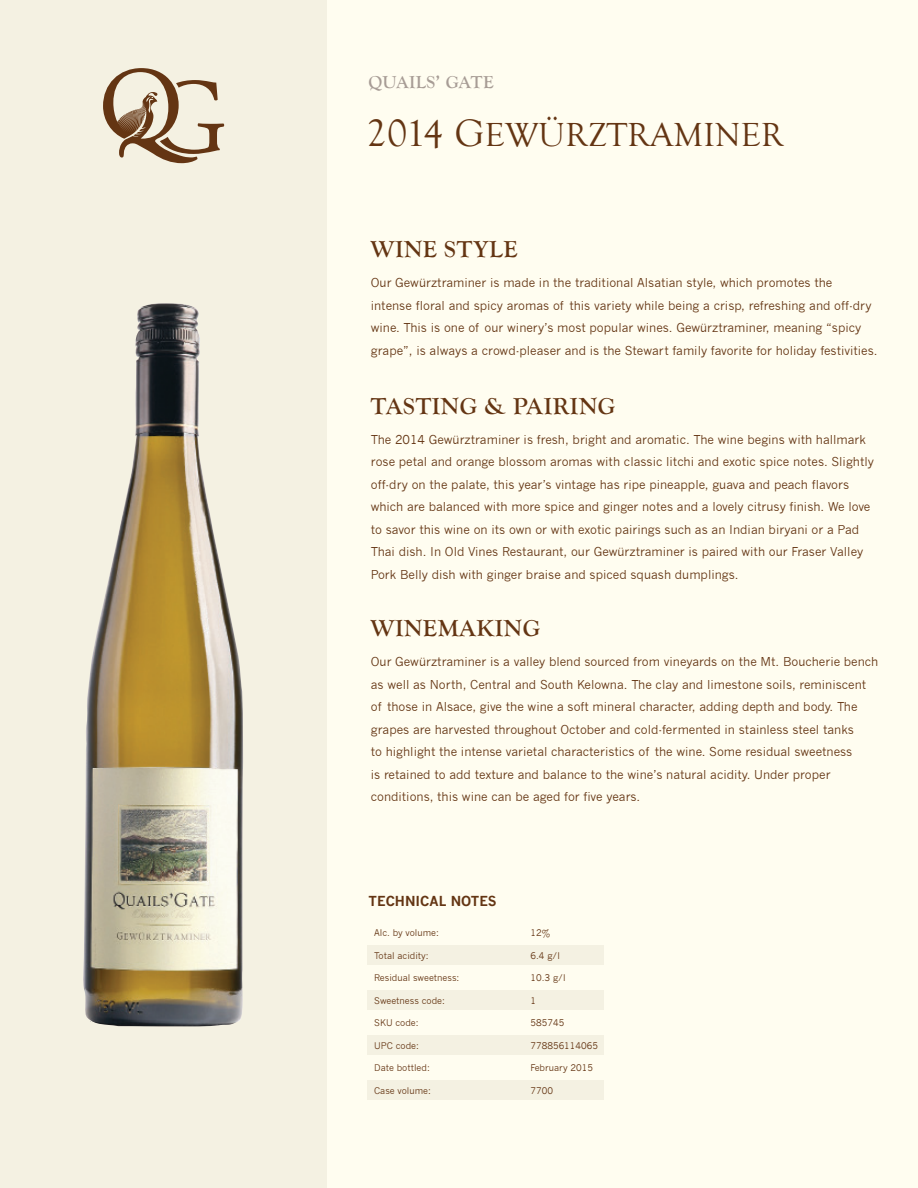
<style>
.page{position:relative;width:918px;height:1188px;background:#fffdf0}
.page>*{position:absolute;margin:0;border:0;box-sizing:border-box;transform-origin:0 0}
.t1{font:34.35px "Goudy Old Style T";letter-spacing:.01em;color:#643513}
.t2{font:700 24px "Goudy Old Style T";letter-spacing:.025em;color:#643513}
.t3{font:700 18px "Goudy Old Style T";letter-spacing:.025em;color:#a79c95}
.t4{font:700 13.5px "News Gothic";color:#643513}
.t5{font:12px/22.5px "News Gothic";color:#643513}
.t6{font:9px "News Gothic";color:#643513}
.s1{font-size:39.15px}
</style>
<div class="page">
<div style="left:0;top:0;width:327px;height:1188px;background:#f4f1e2"></div>
<svg style="left:103px;top:68px;width:122px;height:95px"></svg>
<div style="left:367px;top:945px;width:236px;height:20px;background:#f4f1e2"></div>
<div style="left:367px;top:990px;width:236px;height:20px;background:#f4f1e2"></div>
<div style="left:367px;top:1035px;width:236px;height:20px;background:#f4f1e2"></div>
<div style="left:367px;top:1080px;width:236px;height:20px;background:#f4f1e2"></div>
<img style="left:83px;top:303px;width:160px;height:723px">
<h3 class="t3" style="left:368px;top:72px;width:127px">QUAILS’ GATE</h3>
<p class="t1" style="left:367px;top:116px;width:418px"><span class="s1">2014 G</span>EWÜRZTRAMINER</p>
<p class="t2" style="left:371px;top:236px;width:148px">WINE STYLE</p>
<p class="t5" style="left:371px;top:272px;width:508px">Our Gewürztraminer is made in the traditional Alsatian style, which promotes the<br>intense floral and spicy aromas of this variety while being a crisp, refreshing and off-dry wine. This is one of our winery’s most popular wines. Gewürztraminer, meaning “spicy grape”, is always a crowd-pleaser and is the Stewart family favorite for holiday festivities.</p>
<p class="t2" style="left:371px;top:392px;width:246px">TASTING &amp; PAIRING</p>
<p class="t5" style="left:371px;top:428px;width:505px">The 2014 Gewürztraminer is fresh, bright and aromatic. The wine begins with hallmark rose petal and orange blossom aromas with classic litchi and exotic spice notes. Slightly off-dry on the palate, this year’s vintage has ripe pineapple, guava and peach flavors which are balanced with more spice and ginger notes and a lovely citrusy finish. We love to savor this wine on its own or with exotic pairings such as an Indian biryani or a Pad Thai dish. In Old Vines Restaurant, our Gewürztraminer is paired with our Fraser Valley Pork Belly dish with ginger braise and spiced squash dumplings.</p>
<p class="t2" style="left:371px;top:615px;width:171px">WINEMAKING</p>
<p class="t5" style="left:371px;top:651px;width:509px">Our Gewürztraminer is a valley blend sourced from vineyards on the Mt. Boucherie bench as well as North, Central and South Kelowna. The clay and limestone soils, reminiscent of those in Alsace, give the wine a soft mineral character, adding depth and body. The grapes are harvested throughout October and cold-fermented in stainless steel tanks<br>to highlight the intense varietal characteristics of the wine. Some residual sweetness<br>is retained to add texture and balance to the wine’s natural acidity. Under proper conditions, this wine can be aged for five years.</p>
<p class="t4" style="left:369px;top:893px;width:130px">TECHNICAL NOTES</p>
<p class="t6" style="left:374px;top:928px;width:66px">Alc. by volume:</p>
<p class="t6" style="left:531px;top:928px;width:21px">12%</p>
<p class="t6" style="left:374px;top:950px;width:56px">Total acidity:</p>
<p class="t6" style="left:531px;top:950px;width:31px">6.4 g/l</p>
<p class="t6" style="left:374px;top:973px;width:87px">Residual sweetness:</p>
<p class="t6" style="left:531px;top:973px;width:36px">10.3 g/l</p>
<p class="t6" style="left:374px;top:995px;width:72px">Sweetness code:</p>
<p class="t6" style="left:531px;top:995px;width:7px">1</p>
<p class="t6" style="left:374px;top:1018px;width:46px">SKU code:</p>
<p class="t6" style="left:531px;top:1018px;width:35px">585745</p>
<p class="t6" style="left:374px;top:1040px;width:46px">UPC code:</p>
<p class="t6" style="left:531px;top:1040px;width:69px">778856114065</p>
<p class="t6" style="left:374px;top:1063px;width:57px">Date bottled:</p>
<p class="t6" style="left:531px;top:1063px;width:64px">February 2015</p>
<p class="t6" style="left:374px;top:1085px;width:58px">Case volume:</p>
<p class="t6" style="left:531px;top:1085px;width:24px">7700</p>
</div>
